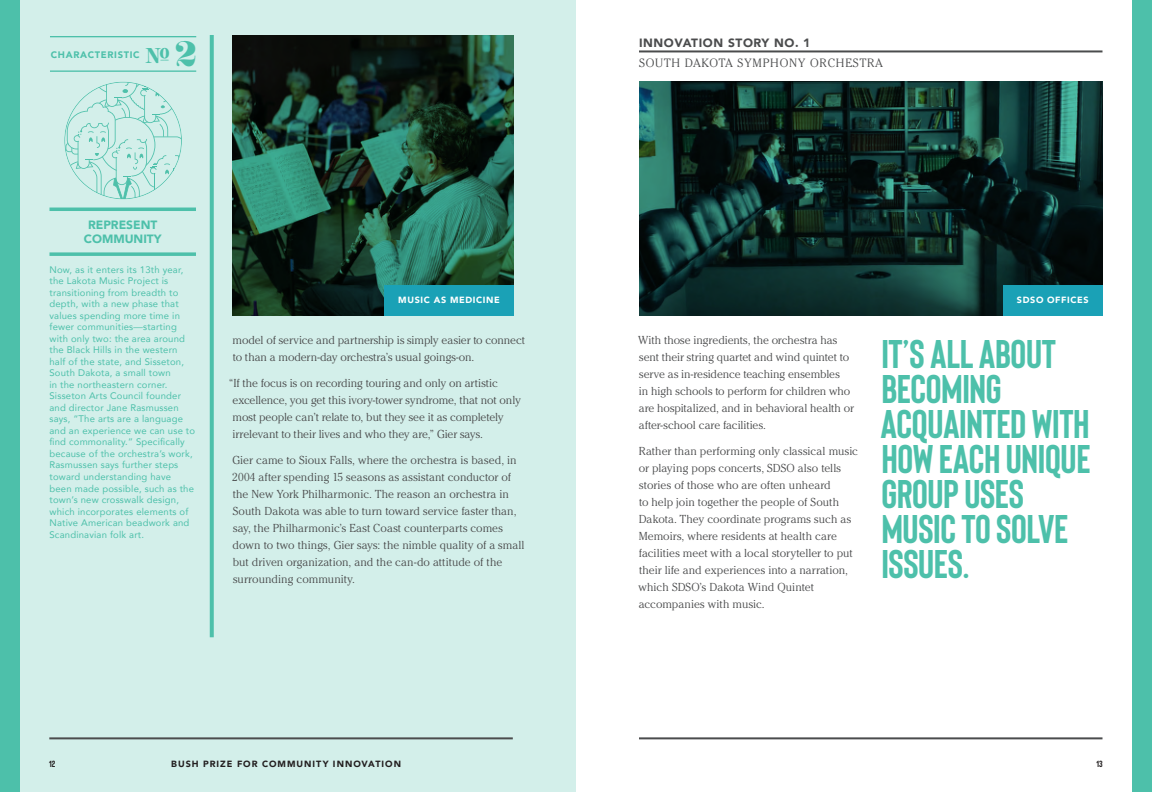
<style>
.page{position:relative;width:1152px;height:792px;background:#fff}
.page>*{position:absolute;margin:0;border:0;box-sizing:border-box;transform-origin:0 0}
.Quotes_Style_Emerge{font:700 40px/35px "Bison";letter-spacing:-.01em;color:#4dc0aa}
.Subhead_White_Right{font:36.4px "Fette Fraktur LT Std";color:#4dc0aa}
.Subhead_White_Right-2{font:18.7px "Neato Serif";color:#4dc0aa}
.t1{font:300 12px "Cheltenham Std";letter-spacing:.07em;color:#4b4c4d}
.t2{font:900 12px "Avenir";letter-spacing:.05em;color:#4b4c4d}
.Sidebar_Icon_Labels{font:900 12px/14.4px "Avenir";color:#4dc0aa;text-align:center}
.Body_Copy{font:300 11.5px/17px "Cheltenham Std";color:#4b4c4d}
.Sidebar_EMERGE{font:9.5px/11.5px "Avenir";letter-spacing:.02em;color:#4dc0aa}
.Subhead_White_Right-3{font:900 9.4px "Avenir";letter-spacing:.07em;color:#4dc0aa}
.t3{font:900 9px "Avenir";letter-spacing:.11em;color:#231f20}
.Photo_Captians_Emerg{font:900 9px "Avenir";letter-spacing:.07em;color:#fff}
.t4{font:700 9px "Bison";color:#231f20}
</style>
<div class="page">
<div style="left:0;top:0;width:576px;height:792px;background:#d3efea"></div>
<div style="left:0;top:0;width:19px;height:792px;background:#4dc0aa"></div>
<div style="left:1133px;top:0;width:19px;height:792px;background:#4dc0aa"></div>
<svg style="left:639px;top:82px;width:463px;height:234px;background:#0f2f2b"></svg>
<div style="left:1003px;top:285px;width:99px;height:31px;background:#1aa1b6"></div>
<hr style="left:50px;top:208px;width:146px;height:3px;background:#4dc0aa">
<svg style="left:50px;top:252px;width:146px;height:4px"></svg>
<svg style="left:210px;top:35px;width:4px;height:602px;background:#54c2ad"></svg>
<svg style="left:232px;top:35px;width:282px;height:281px;background:#1a4334"></svg>
<div style="left:384px;top:285px;width:130px;height:31px;background:#1aa1b6"></div>
<svg style="left:64px;top:82px;width:118px;height:117px"></svg>
<hr style="left:50px;top:70px;width:146px;height:2px;background:#4dc0aa">
<hr style="left:50px;top:36px;width:146px;height:1px;background:#4dc0aa">
<hr style="left:639px;top:50px;width:463px;height:2px;background:#4b4c4d">
<hr style="left:639px;top:737px;width:463px;height:2px;background:#4b4c4d">
<hr style="left:49px;top:737px;width:464px;height:2px;background:#4b4c4d">
<p class="Subhead_White_Right-3" style="left:51px;top:47px;width:90px">CHARACTERISTIC</p>
<p class="Subhead_White_Right-2" style="left:145px;top:43px;width:26px">№</p>
<p class="Subhead_White_Right" style="left:176px;top:33px;width:22px">2</p>
<p class="t2" style="left:639px;top:33px;width:173px">INNOVATION STORY NO. 1</p>
<p class="t1" style="left:639px;top:56px;width:246px">SOUTH DAKOTA SYMPHONY ORCHESTRA</p>
<p class="Sidebar_Icon_Labels" style="left:84px;top:217px;width:79px">REPRESENT<br>COMMUNITY</p>
<p class="Sidebar_EMERGE" style="left:50px;top:264px;width:147px">Now, as it enters its 13th year, the Lakota Music Project is transitioning from breadth to depth, with a new phase that values spending more time in fewer communities—starting with only two: the area around the Black Hills in the western half of the state, and Sisseton,<br>South Dakota, a small town<br>in the northeastern corner.<br>Sisseton Arts Council founder and director Jane Rasmussen says, “The arts are a language and an experience we can use to find commonality.” Specifically because of the orchestra’s work,<br>Rasmussen says further steps toward understanding have been made possible, such as the town’s new crosswalk design, which incorporates elements of<br>Native American beadwork and<br>Scandinavian folk art.</p>
<p class="Photo_Captians_Emerg" style="left:398px;top:293px;width:103px">MUSIC AS MEDICINE</p>
<p class="Body_Copy" style="left:233px;top:332px;width:294px">model of service and partnership is simply easier to connect to than a modern-day orchestra’s usual goings-on.</p>
<p class="Body_Copy" style="left:233px;top:375px;width:290px;text-indent:-4px">“If the focus is on recording touring and only on artistic excellence, you get this ivory-tower syndrome, that not only most people can’t relate to, but they see it as completely irrelevant to their lives and who they are,” Gier says.</p>
<p class="Body_Copy" style="left:232px;top:452px;width:294px">Gier came to Sioux Falls, where the orchestra is based, in 2004 after spending 15 seasons as assistant conductor of the New York Philharmonic. The reason an orchestra in South Dakota was able to turn toward service faster than, say, the Philharmonic’s East Coast counterparts comes down to two things, Gier says: the nimble quality of a small but driven organization, and the can-do attitude of the surrounding community.</p>
<p class="Body_Copy" style="left:638px;top:332px;width:217px">With those ingredients, the orchestra has sent their string quartet and wind quintet to serve as in-residence teaching ensembles<br>in high schools to perform for children who are hospitalized, and in behavioral health or after-school care facilities.</p>
<p class="Body_Copy" style="left:639px;top:443px;width:221px">Rather than performing only classical music or playing pops concerts, SDSO also tells stories of those who are often unheard<br>to help join together the people of South Dakota. They coordinate programs such as Memoirs, where residents at health care facilities meet with a local storyteller to put their life and experiences into a narration, which SDSO’s Dakota Wind Quintet accompanies with music.</p>
<p class="Photo_Captians_Emerg" style="left:1017px;top:293px;width:73px">SDSO OFFICES</p>
<p class="Quotes_Style_Emerge" style="left:881px;top:335px;width:212px">IT’S ALL ABOUT<br>BECOMING<br>ACQUAINTED WITH<br>HOW EACH UNIQUE<br>GROUP USES<br>MUSIC TO SOLVE<br>ISSUES.</p>
<p class="t4" style="left:49px;top:758px;width:8px">12</p>
<p class="t3" style="left:171px;top:757px;width:231px">BUSH PRIZE FOR COMMUNITY INNOVATION</p>
<p class="t4" style="left:1096px;top:758px;width:8px">13</p>
</div>
